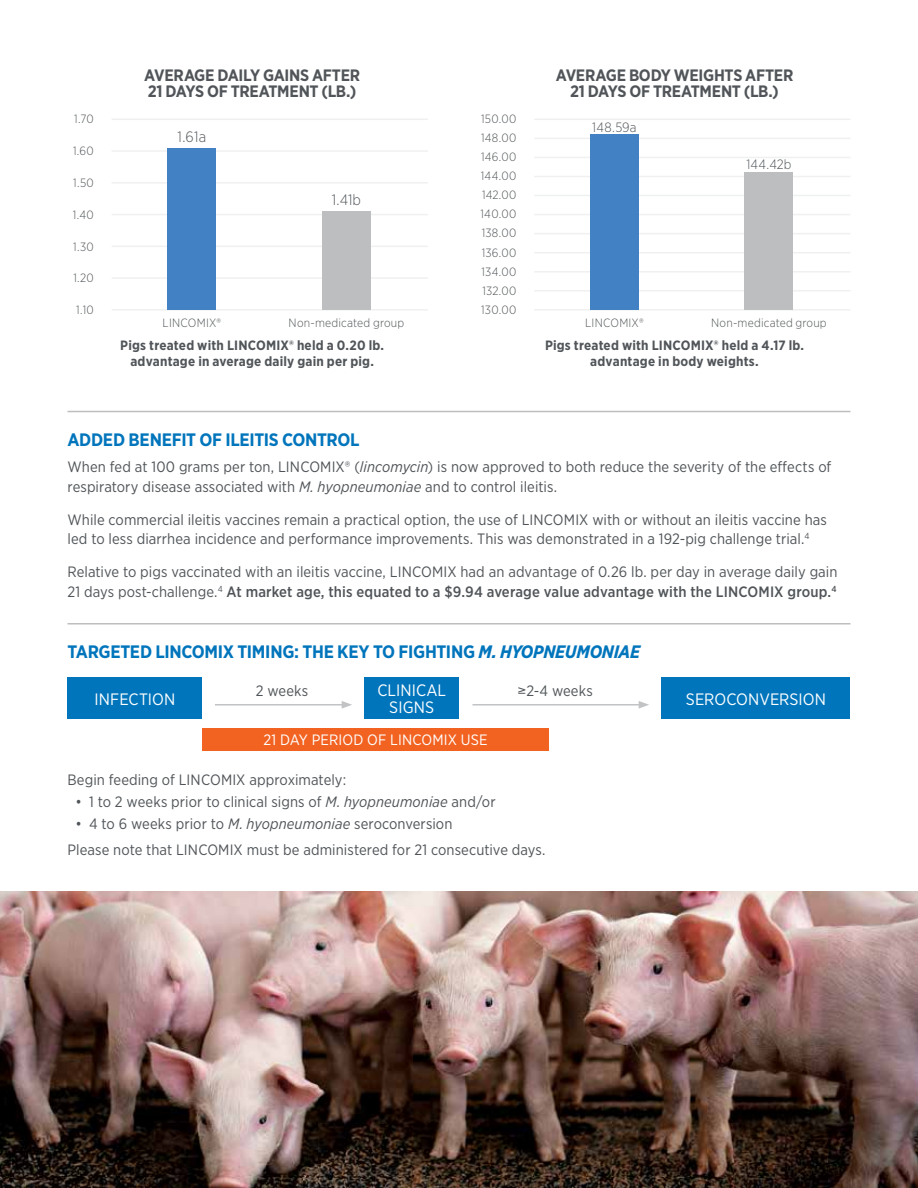
<style>
.page{position:relative;width:918px;height:1188px;background:#fff}
.page>*{position:absolute;margin:0;border:0;box-sizing:border-box;transform-origin:0 0}
.t1{font:700 18px "Gotham Narrow";letter-spacing:-.015em;color:#0075bc}
.t2{font:700 16.5px/16.5px "Gotham Narrow";letter-spacing:-.02em;color:#515559}
.t3{font:16.5px/16.5px "Gotham Narrow";letter-spacing:.005em;color:#fff;text-align:center}
.t4{font:15px/19.5px "Gotham Narrow";letter-spacing:.005em;color:#515559}
.t5{font:15px "Gotham Narrow";letter-spacing:.01em;color:#fff}
.t6{font:300 15px "Gotham Narrow";letter-spacing:.005em;color:#515559}
.t7{font:700 13.5px/16.5px "Gotham Narrow";letter-spacing:.015em;color:#515559;text-align:center}
.t8{font:300 13.5px "Gotham Narrow";letter-spacing:.01em;color:#515559}
.t9{font:300 12px/19px "Gotham Narrow";letter-spacing:.02em;color:#515559;text-align:justify}
.s1{font-style:italic}
.s2{font-weight:500}
</style>
<div class="page">
<hr style="left:68px;top:411px;width:782px;height:1px;background:#bcbec0">
<hr style="left:68px;top:623px;width:782px;height:2px;background:#bcbec0">
<hr style="left:112px;top:309px;width:316px;height:2px;background:#c2c3c5">
<hr style="left:112px;top:277px;width:316px;height:2px;background:#c2c3c5">
<hr style="left:112px;top:246px;width:316px;height:1px;background:#c2c3c5">
<hr style="left:112px;top:214px;width:316px;height:1px;background:#c2c3c5">
<hr style="left:112px;top:182px;width:316px;height:2px;background:#c2c3c5">
<hr style="left:112px;top:150px;width:316px;height:2px;background:#c2c3c5">
<hr style="left:112px;top:119px;width:316px;height:1px;background:#c2c3c5">
<div style="left:168px;top:148px;width:48px;height:162px;background:#4282c4"></div>
<div style="left:322px;top:212px;width:48px;height:98px;background:#bcbec0"></div>
<hr style="left:534px;top:309px;width:317px;height:2px;background:#c2c3c5">
<hr style="left:534px;top:271px;width:317px;height:1px;background:#c2c3c5">
<hr style="left:534px;top:233px;width:317px;height:1px;background:#c2c3c5">
<hr style="left:534px;top:195px;width:317px;height:1px;background:#c2c3c5">
<hr style="left:534px;top:157px;width:317px;height:1px;background:#c2c3c5">
<hr style="left:534px;top:119px;width:317px;height:1px;background:#c2c3c5">
<hr style="left:534px;top:138px;width:317px;height:1px;background:#c2c3c5">
<hr style="left:534px;top:176px;width:317px;height:1px;background:#c2c3c5">
<hr style="left:534px;top:214px;width:317px;height:1px;background:#c2c3c5">
<hr style="left:534px;top:252px;width:317px;height:1px;background:#c2c3c5">
<hr style="left:534px;top:290px;width:317px;height:2px;background:#c2c3c5">
<div style="left:590px;top:135px;width:49px;height:175px;background:#4282c4"></div>
<div style="left:745px;top:173px;width:48px;height:137px;background:#bcbec0"></div>
<img style="left:0;top:891px;width:918px;height:297px">
<div style="left:662px;top:677px;width:188px;height:42px;background:#0075bc"></div>
<div style="left:68px;top:677px;width:134px;height:42px;background:#0075bc"></div>
<div style="left:364px;top:677px;width:95px;height:42px;background:#0075bc"></div>
<hr style="left:215px;top:704px;width:129px;height:2px;background:#c2c3c5">
<svg style="left:342px;top:701px;width:10px;height:8px"></svg>
<hr style="left:472px;top:704px;width:169px;height:2px;background:#c2c3c5">
<svg style="left:639px;top:701px;width:10px;height:8px"></svg>
<div style="left:202px;top:729px;width:347px;height:22px;background:#f26322"></div>
<p class="t9" style="left:74px;top:109px;width:21px">1.70</p>
<p class="t9" style="left:73px;top:141px;width:22px">1.60</p>
<p class="t9" style="left:73px;top:173px;width:22px">1.50</p>
<p class="t9" style="left:73px;top:205px;width:22px">1.40</p>
<p class="t9" style="left:73px;top:237px;width:22px">1.30</p>
<p class="t9" style="left:73px;top:268px;width:22px">1.20</p>
<p class="t9" style="left:76px;top:300px;width:19px">1.10</p>
<p class="t2" style="left:144px;top:67px;width:217px">AVERAGE DAILY GAINS AFTER<br>21 DAYS OF TREATMENT (LB.)</p>
<p class="t6" style="left:178px;top:128px;width:30px">1.61a</p>
<p class="t6" style="left:332px;top:190px;width:31px">1.41b</p>
<p class="t9" style="left:163px;top:313px;width:60px">LINCOMIX®</p>
<p class="t9" style="left:289px;top:313px;width:117px">Non-medicated group</p>
<p class="t7" style="left:120px;top:337px;width:265px">Pigs treated with LINCOMIX® held a 0.20 lb. advantage in average daily gain per pig.</p>
<p class="t9" style="left:481px;top:109px;width:37px">150.00<br>148.00<br>146.00<br>144.00<br>142.00<br>140.00<br>138.00<br>136.00<br>134.00<br>132.00<br>130.00</p>
<p class="t2" style="left:556px;top:67px;width:239px;text-align:center">AVERAGE BODY WEIGHTS AFTER<br>21 DAYS OF TREATMENT (LB.)</p>
<p class="t8" style="left:592px;top:119px;width:46px">148.59a</p>
<p class="t8" style="left:746px;top:156px;width:47px">144.42b</p>
<p class="t9" style="left:585px;top:313px;width:60px">LINCOMIX®</p>
<p class="t9" style="left:711px;top:313px;width:117px">Non-medicated group</p>
<p class="t7" style="left:545px;top:337px;width:261px">Pigs treated with LINCOMIX® held a 4.17 lb. advantage in body weights.</p>
<p class="t1" style="left:68px;top:428px;width:294px">ADDED BENEFIT OF ILEITIS CONTROL</p>
<p class="t4" style="left:68px;top:457px;width:765px">When fed at 100 grams per ton, LINCOMIX® (<span class="s1">lincomycin</span>) is now approved to both reduce the severity of the effects of respiratory disease associated with <span class="s1">M. hyopneumoniae</span> and to control ileitis.</p>
<p class="t4" style="left:68px;top:509px;width:761px">While commercial ileitis vaccines remain a practical option, the use of LINCOMIX with or without an ileitis vaccine has led to less diarrhea incidence and performance improvements. This was demonstrated in a 192-pig challenge trial.<sup>4</sup></p>
<p class="t4" style="left:68px;top:562px;width:771px">Relative to pigs vaccinated with an ileitis vaccine, LINCOMIX had an advantage of 0.26 lb. per day in average daily gain<br>21 days post-challenge.<sup>4</sup> <span class="s2">At market age, this equated to a $9.94 average value advantage with the LINCOMIX group.</span><sup>4</sup></p>
<p class="t1" style="left:68px;top:640px;width:574px">TARGETED LINCOMIX TIMING: THE KEY TO FIGHTING <span class="s1">M. HYOPNEUMONIAE</span></p>
<p class="t3" style="left:377px;top:682px;width:70px">CLINICAL<br>SIGNS</p>
<p class="t4" style="left:256px;top:680px;width:54px">2 weeks</p>
<p class="t4" style="left:518px;top:680px;width:77px">≥2-4 weeks</p>
<p class="t5" style="left:263px;top:731px;width:226px">21 DAY PERIOD OF LINCOMIX USE</p>
<p class="t3" style="left:95px;top:690px;width:82px">INFECTION</p>
<p class="t3" style="left:686px;top:690px;width:142px">SEROCONVERSION</p>
<p class="t4" style="left:68px;top:770px;width:280px">Begin feeding of LINCOMIX approximately:</p>
<p class="t4" style="left:76px;top:792px;width:422px">• 1 to 2 weeks prior to clinical signs of <span class="s1">M. hyopneumoniae</span> and/or</p>
<p class="t4" style="left:68px;top:810px;width:480px;line-height:26.2px;text-indent:8px">• 4 to 6 weeks prior to <span class="s1">M. hyopneumoniae</span> seroconversion<br>Please note that LINCOMIX must be administered for 21 consecutive days.</p>
</div>
